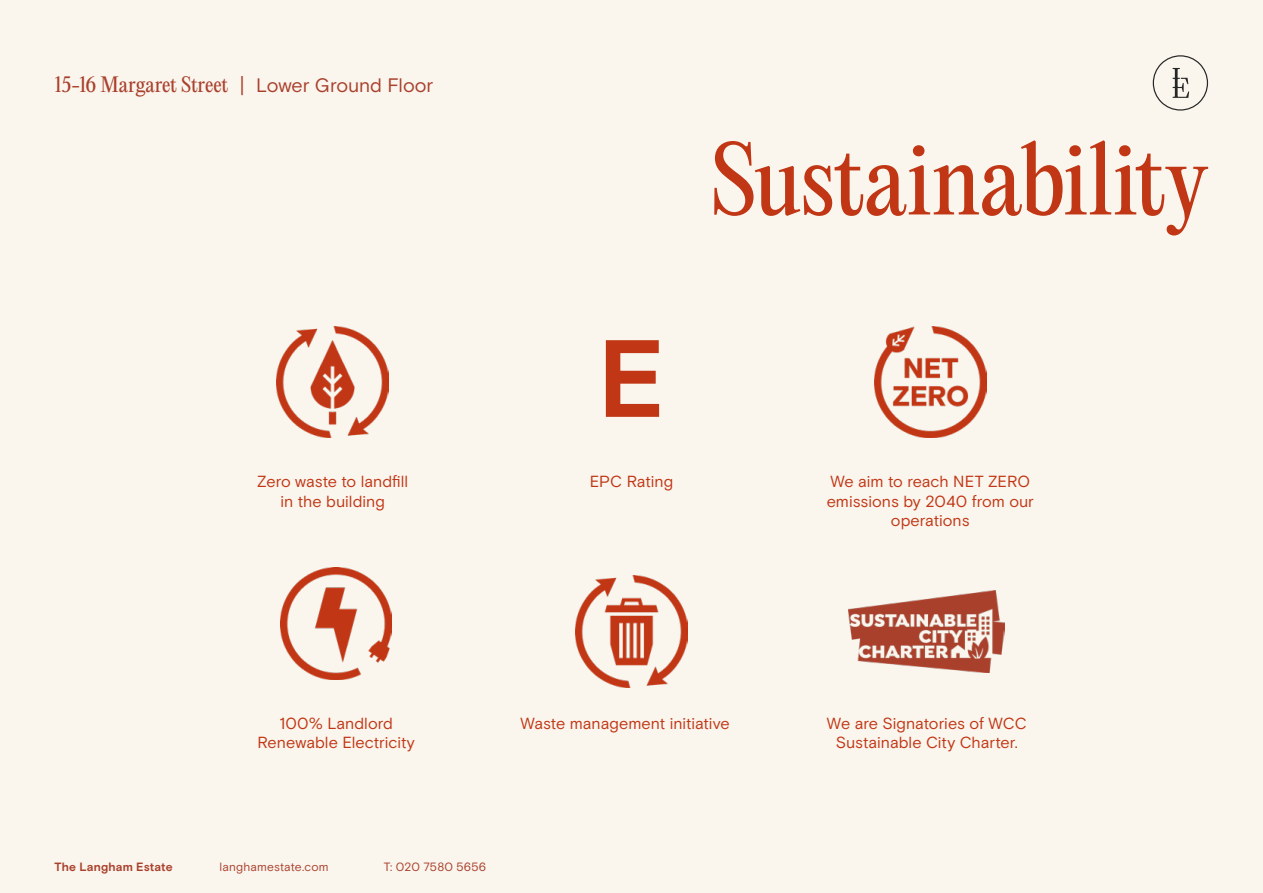
<style>
.page{position:relative;width:1263px;height:893px;background:#faf5ed}
.page>*{position:absolute;margin:0;border:0;box-sizing:border-box;transform-origin:0 0}
.Pull_Out_M_60_72pt{font:700 109.5px "Basis Grotesque Pro";color:#c13614}
.Pull_Out_M_60_72pt-2{font:90px "PP Editorial New";letter-spacing:-.01em;color:#c13614}
.t1{font:19.5px "PP Editorial New";letter-spacing:-.005em;color:#a9402c}
.Body_L_15_18pt{font:16.05px/19.4px "Basis Grotesque Pro";color:#c13614;text-align:center}
.t2{font:12px "Basis Grotesque Pro";letter-spacing:.01em;color:#a9402c}
.t3{font:700 12px "Basis Grotesque Pro";letter-spacing:.015em;color:#a9402c}
.s1{font-family:"Basis Grotesque Pro"}
</style>
<div class="page">
<svg style="left:1153px;top:55px;width:55px;height:56px"></svg>
<img style="left:277px;top:326px;width:111px;height:112px">
<img style="left:874px;top:326px;width:112px;height:112px">
<img style="left:280px;top:568px;width:112px;height:111px">
<img style="left:576px;top:576px;width:111px;height:111px">
<img style="left:849px;top:591px;width:156px;height:82px">
<p class="t1" style="left:55px;top:71px;width:380px">15-16 Margaret Street | <span class="s1">Lower Ground Floor</span></p>
<p class="Body_L_15_18pt" style="left:257px;top:472px;width:153px">Zero waste to landfill</p>
<p class="Body_L_15_18pt" style="left:281px;top:492px;width:106px">in the building</p>
<p class="Pull_Out_M_60_72pt" style="left:598px;top:315px;width:69px">E</p>
<p class="Pull_Out_M_60_72pt-2" style="left:710px;top:118px;width:500px">Sustainability</p>
<p class="Body_L_15_18pt" style="left:590px;top:472px;width:85px">EPC Rating</p>
<p class="Body_L_15_18pt" style="left:827px;top:472px;width:209px">We aim to reach NET ZERO emissions by 2040 from our operations</p>
<p class="Body_L_15_18pt" style="left:279px;top:714px;width:115px">100% Landlord</p>
<p class="Body_L_15_18pt" style="left:257px;top:733px;width:159px">Renewable Electricity</p>
<p class="Body_L_15_18pt" style="left:520px;top:714px;width:211px">Waste management initiative</p>
<p class="Body_L_15_18pt" style="left:827px;top:714px;width:201px">We are Signatories of WCC<br>Sustainable City Charter.</p>
<p class="t3" style="left:55px;top:860px;width:120px">The Langham Estate</p>
<p class="t2" style="left:220px;top:860px;width:110px">langhamestate.com</p>
<p class="t2" style="left:384px;top:860px;width:104px">T: 020 7580 5656</p>
</div>
